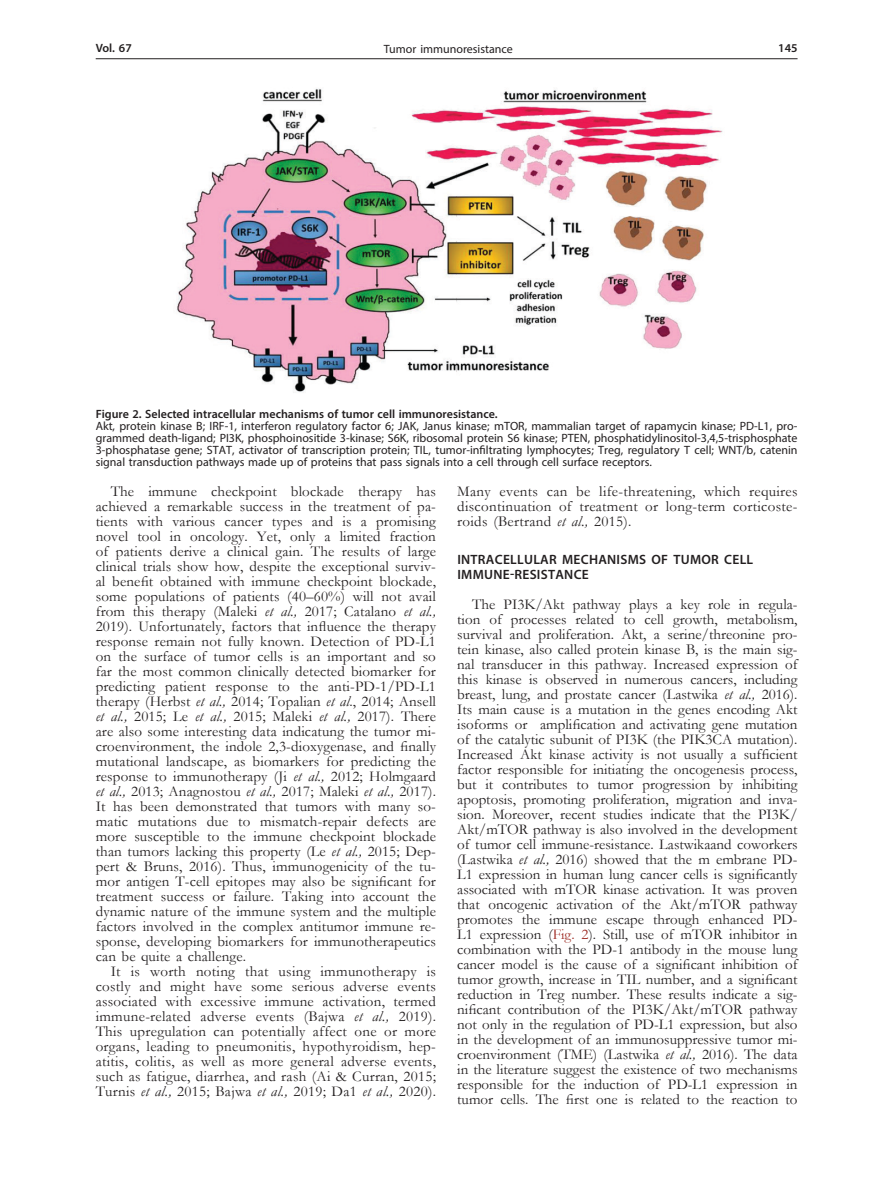
<style>
.page{position:relative;width:872px;height:1191px;background:#fff}
.page>*{position:absolute;margin:0;border:0;box-sizing:border-box;transform-origin:0 0}
.Body_tekst{font:15px/15px "Garamond";letter-spacing:.015em;color:#231f20;text-align:justify}
.Tytul_1{font:600 13.5px/15px "Myriad Pro";letter-spacing:.02em;color:#231f20}
.Figure_1{font:12px/12px "Myriad Pro";color:#231f20;text-align:justify}
.Figure{font:600 12px "Myriad Pro";color:#231f20}
.s1{font-style:italic}
.s2{color:#9f2d26}
</style>
<div class="page">
<hr style="left:96px;top:58px;width:701px;height:1px;background:#231f20">
<img style="left:176px;top:88px;width:547px;height:305px">
<p class="Figure" style="left:96px;top:41px;width:38px">Vol. 67</p>
<p class="Figure_1" style="left:384px;top:43px;width:131px">Tumor immunoresistance</p>
<p class="Figure" style="left:778px;top:41px;width:21px">145</p>
<p class="Figure" style="left:96px;top:406px;width:403px">Figure 2. Selected intracellular mechanisms of tumor cell immunoresistance.</p>
<p class="Figure_1" style="left:96px;top:419px;width:703px">Akt, protein kinase B; IRF-1, interferon regulatory factor 6; JAK, Janus kinase; mTOR, mammalian target of rapamycin kinase; PD-L1, pro&shy;grammed death-ligand; PI3K, phosphoinositide 3-kinase; S6K, ribosomal protein S6 kinase; PTEN, phosphatidylinositol-3,4,5-trisphosphate 3-phosphatase gene; STAT, activator of transcription protein; TIL, tumor-infiltrating lymphocytes; Treg, regulatory T cell; WNT/b, catenin signal transduction pathways made up of proteins that pass signals into a cell through cell surface receptors.</p>
<p class="Body_tekst" style="left:96px;top:483px;width:342px;text-indent:15px">The immune checkpoint blockade therapy has achieved a remarkable success in the treatment of pa&shy;tients with various cancer types and is a promising novel tool in oncology. Yet, only a limited fraction of patients derive a clinical gain. The results of large clinical trials show how, despite the exceptional surviv&shy;al benefit obtained with immune checkpoint blockade, some populations of patients (40–60%) will not avail from this therapy (Maleki <span class="s1">et al.,</span> 2017; Catalano <span class="s1">et al., </span>2019). Unfortunately, factors that influence the therapy response remain not fully known. Detection of PD-L1 on the surface of tumor cells is an important and so far the most common clinically detected biomarker for predicting patient response to the anti-PD-1/PD-L1 therapy (Herbst <span class="s1">et al.,</span> 2014; Topalian <span class="s1">et al</span>., 2014; Ansell <span class="s1">et al.,</span> 2015; Le <span class="s1">et al.,</span> 2015; Maleki <span class="s1">et al.,</span> 2017). There are also some interesting data indicatung the tumor mi&shy;croenvironment, the indole 2,3-dioxygenase, and finally mutational landscape, as biomarkers for predicting the response to immunotherapy (Ji <span class="s1">et al.,</span> 2012; Holmgaard <span class="s1">et al.,</span> 2013; Anagnostou <span class="s1">et al.,</span> 2017; Maleki <span class="s1">et al.,</span> 2017).<br>It has been demonstrated that tumors with many so&shy;matic mutations due to mismatch-repair defects are more susceptible to the immune checkpoint blockade than tumors lacking this property (Le <span class="s1">et al.,</span> 2015; Dep&shy;pert &amp; Bruns, 2016). Thus, immunogenicity of the tu&shy;mor antigen T-cell epitopes may also be significant for treatment success or failure. Taking into account the dynamic nature of the immune system and the multiple factors involved in the complex antitumor immune re&shy;sponse, developing biomarkers for immunotherapeutics can be quite a challenge.</p>
<p class="Body_tekst" style="left:96px;top:963px;width:342px;text-indent:15px">It is worth noting that using immunotherapy is costly and might have some serious adverse events associated with excessive immune activation, termed immune-related adverse events (Bajwa <span class="s1">et al.,</span> 2019).<br>This upregulation can potentially affect one or more organs, leading to pneumonitis, hypothyroidism, hep&shy;atitis, colitis, as well as more general adverse events, such as fatigue, diarrhea, and rash (Ai &amp; Curran, 2015; Turnis <span class="s1">et al.,</span> 2015; Bajwa <span class="s1">et al.,</span> 2019; Da1 <span class="s1">et al.,</span> 2020).</p>
<p class="Body_tekst" style="left:457px;top:483px;width:342px">Many events can be life-threatening, which requires discontinuation of treatment or long-term corticoste&shy;roids (Bertrand <span class="s1">et al.,</span> 2015).</p>
<p class="Tytul_1" style="left:457px;top:551px;width:297px">INTRACELLULAR MECHANISMS OF TUMOR CELL<br>IMMUNE-RESISTANCE</p>
<p class="Body_tekst" style="left:457px;top:596px;width:342px;text-indent:15px">The PI3K/Akt pathway plays a key role in regula&shy;tion of processes related to cell growth, metabolism, survival and proliferation. Akt, a serine/threonine pro&shy;tein kinase, also called protein kinase B, is the main sig&shy;nal transducer in this pathway. Increased expression of this kinase is observed in numerous cancers, including breast, lung, and prostate cancer (Lastwika <span class="s1">et al.,</span> 2016).<br>Its main cause is a mutation in the genes encoding Akt isoforms or amplification and activating gene mutation of the catalytic subunit of PI3K (the PIK3CA mutation).<br>Increased Akt kinase activity is not usually a sufficient factor responsible for initiating the oncogenesis process, but it contributes to tumor progression by inhibiting apoptosis, promoting proliferation, migration and inva&shy;sion. Moreover, recent studies indicate that the PI3K/ Akt/mTOR pathway is also involved in the development of tumor cell immune-resistance. Lastwikaand coworkers (Lastwika <span class="s1">et al.,</span> 2016) showed that the m embrane PD-L1 expression in human lung cancer cells is significantly associated with mTOR kinase activation. It was proven that oncogenic activation of the Akt/mTOR pathway promotes the immune escape through enhanced PD-L1 expression (<span class="s2">Fig. 2</span>). Still, use of mTOR inhibitor in combination with the PD-1 antibody in the mouse lung cancer model is the cause of a significant inhibition of tumor growth, increase in TIL number, and a significant reduction in Treg number. These results indicate a sig&shy;nificant contribution of the PI3K/Akt/mTOR pathway not only in the regulation of PD-L1 expression, but also in the development of an immunosuppressive tumor mi&shy;croenvironment (TME) (Lastwika <span class="s1">et al.,</span> 2016). The data in the literature suggest the existence of two mechanisms responsible for the induction of PD-L1 expression in tumor cells. The first one is related to the reaction to</p>
</div>
